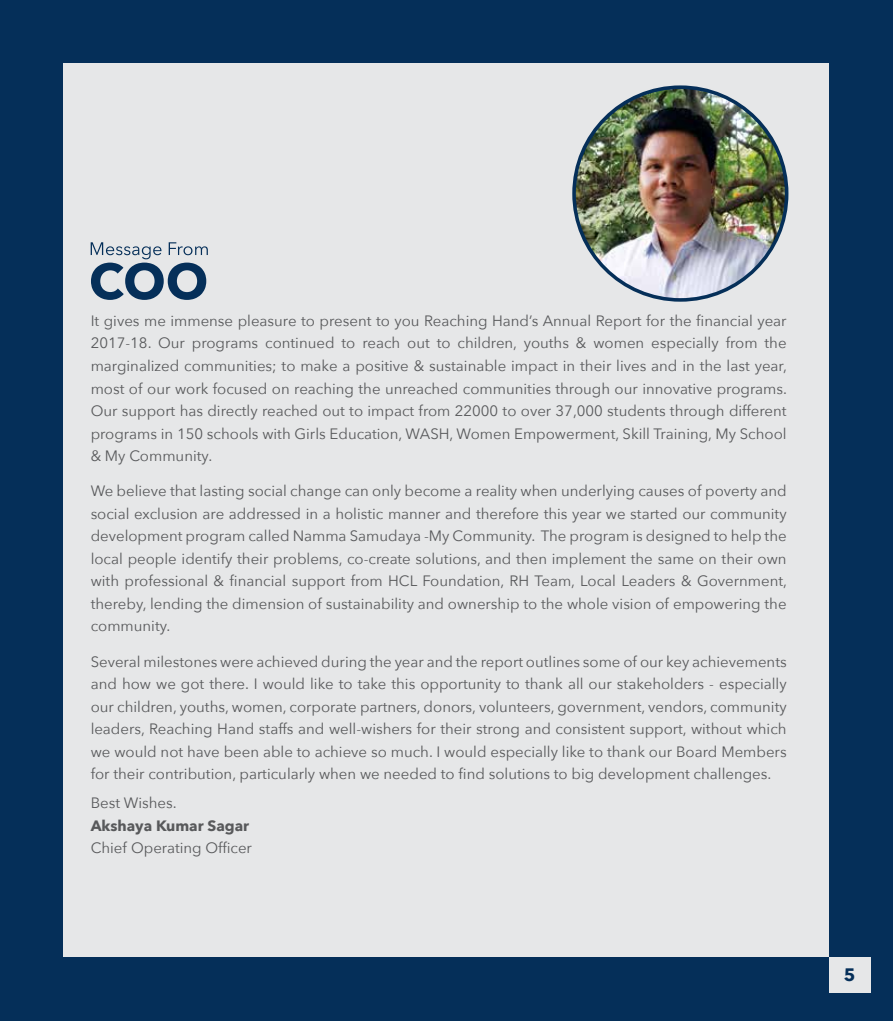
<style>
.page{position:relative;width:893px;height:1021px;background:#fff}
.page>*{position:absolute;margin:0;border:0;box-sizing:border-box;transform-origin:0 0}
.t1{font:700 18px "Avenir Next";color:#052f59}
.t2{font:15px/22.5px "Avenir Next";color:#58595b;text-align:justify}
.t3{font:700 15px "Avenir Next";color:#58595b}
</style>
<div class="page">
<div style="left:0;top:0;width:893px;height:1020px;background:#052f59"></div>
<div style="left:64px;top:64px;width:765px;height:893px;background:#e6e7e8"></div>
<img style="left:574px;top:87px;width:213px;height:213px;border-radius:106px">
<svg style="left:91px;top:242px;width:117px;height:58px"></svg>
<div style="left:829px;top:957px;width:41px;height:35px;background:#e6e7e8"></div>
<p class="t2" style="left:91px;top:309px;width:698px">It gives me immense pleasure to present to you Reaching Hand’s Annual Report for the financial year 2017-18. Our programs continued to reach out to children, youths &amp; women especially from the marginalized communities; to make a positive &amp; sustainable impact in their lives and in the last year, most of our work focused on reaching the unreached communities through our innovative programs.<br>Our support has directly reached out to impact from 22000 to over 37,000 students through different programs in 150 schools with Girls Education, WASH, Women Empowerment, Skill Training, My School &amp; My Community.</p>
<p class="t2" style="left:91px;top:479px;width:698px">We believe that lasting social change can only become a reality when underlying causes of poverty and social exclusion are addressed in a holistic manner and therefore this year we started our community development program called Namma Samudaya -My Community. The program is designed to help the local people identify their problems, co-create solutions, and then implement the same on their own with professional &amp; financial support from HCL Foundation, RH Team, Local Leaders &amp; Government, thereby, lending the dimension of sustainability and ownership to the whole vision of empowering the community.</p>
<p class="t2" style="left:91px;top:649px;width:698px">Several milestones were achieved during the year and the report outlines some of our key achievements and how we got there. I would like to take this opportunity to thank all our stakeholders - especially our children, youths, women, corporate partners, donors, volunteers, government, vendors, community leaders, Reaching Hand staffs and well-wishers for their strong and consistent support, without which we would not have been able to achieve so much. I would especially like to thank our Board Members for their contribution, particularly when we needed to find solutions to big development challenges.</p>
<p class="t2" style="left:91px;top:791px;width:87px">Best Wishes.</p>
<p class="t3" style="left:91px;top:812px;width:160px">Akshaya Kumar Sagar</p>
<p class="t2" style="left:91px;top:836px;width:163px">Chief Operating Officer</p>
<p class="t1" style="left:844px;top:959px;width:13px">5</p>
<p class="t1" style="left:844px;top:962px;width:13px">5</p>
</div>
